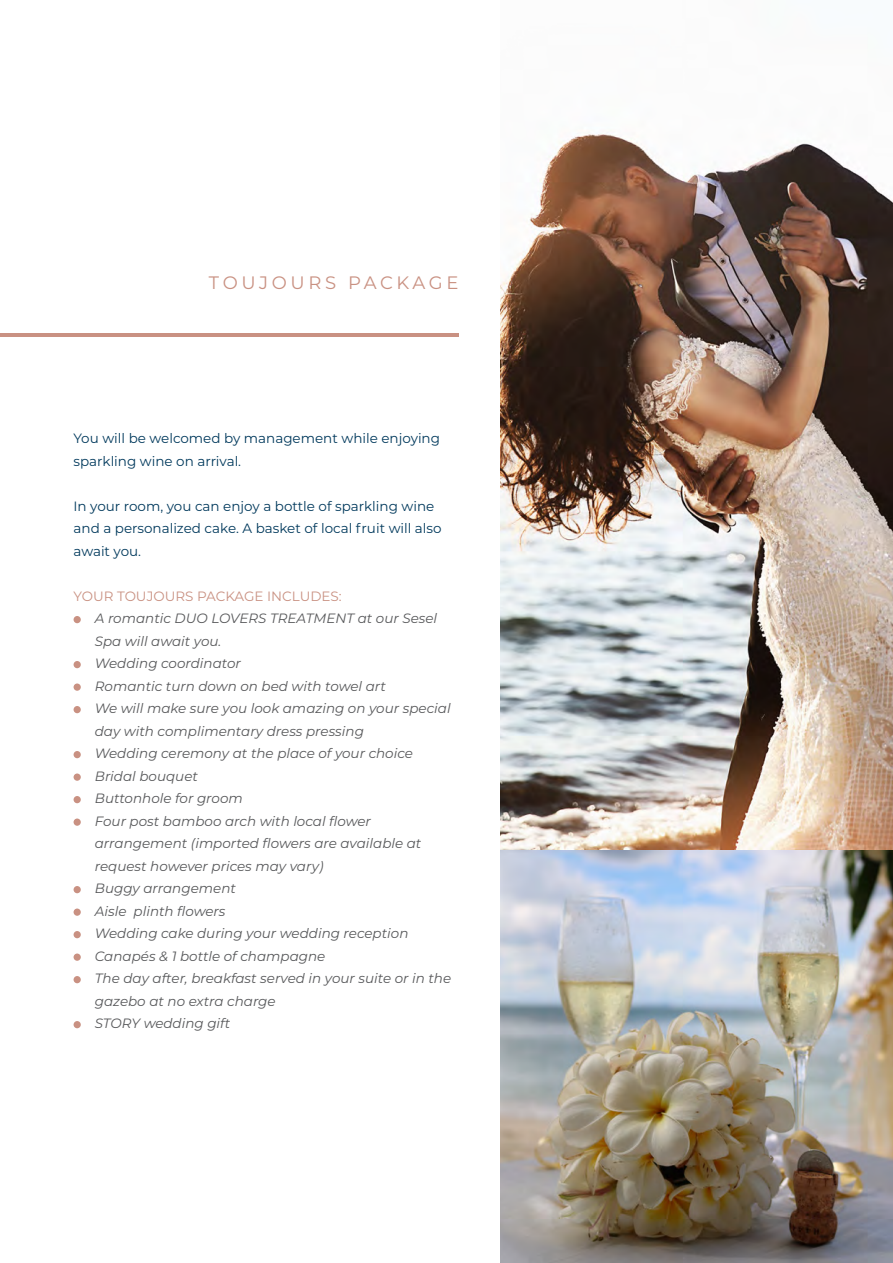
<style>
.page{position:relative;width:893px;height:1263px;background:#fff}
.page>*{position:absolute;margin:0;border:0;box-sizing:border-box;transform-origin:0 0}
.t1{font:18px "Montserrat";letter-spacing:.2em;color:#c99182}
.t2{font:italic 13.5px/22.5px "Montserrat";color:#57585a}
.t3{font:13.5px/22.5px "Montserrat";color:#00395c}
.t4{font:13.5px "Montserrat";color:#c99182}
</style>
<div class="page">
<img style="left:500px;top:133px;width:393px;height:1130px">
<div style="left:74px;top:616px;width:7px;height:7px;background:#c99182;border-radius:50%"></div>
<div style="left:74px;top:661px;width:7px;height:7px;background:#c99182;border-radius:50%"></div>
<div style="left:74px;top:683px;width:7px;height:8px;background:#c99182;border-radius:50%"></div>
<div style="left:74px;top:706px;width:7px;height:7px;background:#c99182;border-radius:50%"></div>
<div style="left:74px;top:751px;width:7px;height:7px;background:#c99182;border-radius:50%"></div>
<div style="left:74px;top:773px;width:7px;height:8px;background:#c99182;border-radius:50%"></div>
<div style="left:74px;top:796px;width:7px;height:7px;background:#c99182;border-radius:50%"></div>
<div style="left:74px;top:818px;width:7px;height:8px;background:#c99182;border-radius:50%"></div>
<div style="left:74px;top:886px;width:7px;height:7px;background:#c99182;border-radius:50%"></div>
<div style="left:74px;top:908px;width:7px;height:8px;background:#c99182;border-radius:50%"></div>
<div style="left:74px;top:931px;width:7px;height:7px;background:#c99182;border-radius:50%"></div>
<div style="left:74px;top:953px;width:7px;height:8px;background:#c99182;border-radius:50%"></div>
<div style="left:74px;top:976px;width:7px;height:7px;background:#c99182;border-radius:50%"></div>
<div style="left:74px;top:1021px;width:7px;height:7px;background:#c99182;border-radius:50%"></div>
<hr style="left:0;top:333px;width:458px;height:4px;background:#c99182">
<p class="t1" style="left:209px;top:270px;width:251px">TOUJOURS PACKAGE</p>
<p class="t3" style="left:74px;top:427px;width:368px">You will be welcomed by management while enjoying sparkling wine on arrival.</p>
<p class="t3" style="left:74px;top:494px;width:370px">In your room, you can enjoy a bottle of sparkling wine and a personalized cake. A basket of local fruit will also await you.</p>
<p class="t4" style="left:74px;top:587px;width:270px">YOUR TOUJOURS PACKAGE INCLUDES:</p>
<p class="t2" style="left:95px;top:607px;width:344px">A romantic DUO LOVERS TREATMENT at our Sesel<br>Spa will await you.</p>
<p class="t2" style="left:95px;top:652px;width:148px">Wedding coordinator</p>
<p class="t2" style="left:95px;top:674px;width:293px">Romantic turn down on bed with towel art</p>
<p class="t2" style="left:95px;top:697px;width:357px">We will make sure you look amazing on your special day with complimentary dress pressing</p>
<p class="t2" style="left:95px;top:742px;width:320px">Wedding ceremony at the place of your choice</p>
<p class="t2" style="left:95px;top:764px;width:105px">Bridal bouquet</p>
<p class="t2" style="left:95px;top:787px;width:149px">Buttonhole for groom</p>
<p class="t2" style="left:95px;top:809px;width:328px">Four post bamboo arch with local flower arrangement (imported flowers are available at request however prices may vary)</p>
<p class="t2" style="left:95px;top:877px;width:143px">Buggy arrangement</p>
<p class="t2" style="left:95px;top:899px;width:132px">Aisle plinth flowers</p>
<p class="t2" style="left:95px;top:922px;width:315px">Wedding cake during your wedding reception</p>
<p class="t2" style="left:95px;top:944px;width:232px">Canapés &amp; 1 bottle of champagne</p>
<p class="t2" style="left:95px;top:967px;width:358px">The day after, breakfast served in your suite or in the gazebo at no extra charge</p>
<p class="t2" style="left:95px;top:1012px;width:137px">STORY wedding gift</p>
</div>
